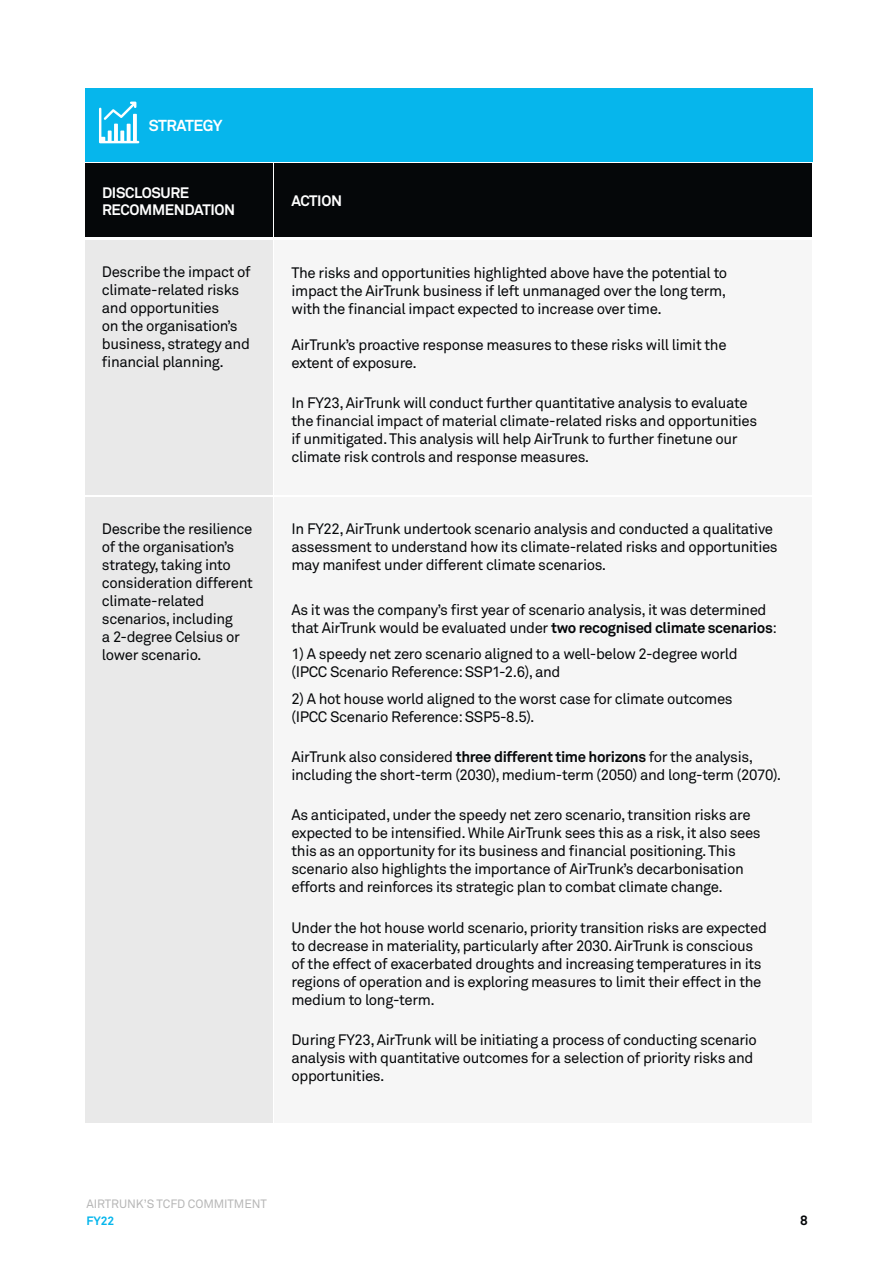
<style>
.page{position:relative;width:893px;height:1263px;background:#fff}
.page>*{position:absolute;margin:0;border:0;box-sizing:border-box;transform-origin:0 0}
.t1{font:700 15.75px "Akkurat Pro";letter-spacing:-.03em;color:#fff}
.t2{font:15px/18px "Akkurat Pro";letter-spacing:-.025em;color:#050709}
.t3{font:700 15px/16.5px "Akkurat Pro";letter-spacing:-.025em;color:#fff}
.t4{font:700 13.5px "Akkurat Pro";color:#050709}
.t5{font:12px/16.5px "Akkurat Pro";letter-spacing:-.01em;color:#b7b7b7}
.s1{font-weight:700}
.s2{font-weight:700;color:#06b6ec}
</style>
<div class="page">
<div style="left:85px;top:164px;width:187px;height:73px;background:#050709"></div>
<div style="left:274px;top:240px;width:538px;height:255px;background:#f6f6f6"></div>
<div style="left:274px;top:497px;width:538px;height:626px;background:#f6f6f6"></div>
<div style="left:85px;top:240px;width:187px;height:255px;background:#e9e9e9"></div>
<div style="left:85px;top:497px;width:187px;height:626px;background:#e9e9e9"></div>
<div style="left:274px;top:164px;width:538px;height:73px;background:#050709"></div>
<div style="left:85px;top:88px;width:727px;height:73px;background:#06b6ec"></div>
<svg style="left:99px;top:102px;width:40px;height:41px"></svg>
<p class="t1" style="left:149px;top:116px;width:75px">STRATEGY</p>
<p class="t3" style="left:102px;top:185px;width:135px">DISCLOSURE<br>RECOMMENDATION</p>
<p class="t2" style="left:102px;top:263px;width:150px">Describe the impact of climate-related risks and opportunities<br>on the organisation’s business, strategy and financial planning.</p>
<p class="t2" style="left:102px;top:521px;width:152px">Describe the resilience of the organisation’s strategy, taking into consideration different climate-related scenarios, including<br>a 2-degree Celsius or lower scenario.</p>
<p class="t3" style="left:292px;top:193px;width:52px">ACTION</p>
<p class="t2" style="left:292px;top:264px;width:437px;text-align:justify">The risks and opportunities highlighted above have the potential to impact the AirTrunk business if left unmanaged over the long term, with the financial impact expected to increase over time.</p>
<p class="t2" style="left:292px;top:336px;width:437px">AirTrunk’s proactive response measures to these risks will limit the extent of exposure.</p>
<p class="t2" style="left:292px;top:394px;width:467px">In FY23, AirTrunk will conduct further quantitative analysis to evaluate the financial impact of material climate-related risks and opportunities if unmitigated. This analysis will help AirTrunk to further finetune our climate risk controls and response measures.</p>
<p class="t2" style="left:292px;top:521px;width:488px">In FY22, AirTrunk undertook scenario analysis and conducted a qualitative assessment to understand how its climate-related risks and opportunities may manifest under different climate scenarios.</p>
<p class="t2" style="left:292px;top:601px;width:487px">As it was the company’s first year of scenario analysis, it was determined that AirTrunk would be evaluated under <span class="s1">two recognised climate scenarios</span>:</p>
<p class="t2" style="left:292px;top:646px;width:448px">1) A speedy net zero scenario aligned to a well-below 2-degree world (IPCC Scenario Reference: SSP1-2.6), and</p>
<p class="t2" style="left:292px;top:690px;width:443px">2) A hot house world aligned to the worst case for climate outcomes (IPCC Scenario Reference: SSP5-8.5).</p>
<p class="t2" style="left:292px;top:748px;width:491px">AirTrunk also considered <span class="s1">three different time horizons</span> for the analysis, including the short-term (2030), medium-term (2050) and long-term (2070).</p>
<p class="t2" style="left:292px;top:807px;width:471px">As anticipated, under the speedy net zero scenario, transition risks are expected to be intensified. While AirTrunk sees this as a risk, it also sees this as an opportunity for its business and financial positioning. This scenario also highlights the importance of AirTrunk’s decarbonisation efforts and reinforces its strategic plan to combat climate change.</p>
<p class="t2" style="left:292px;top:919px;width:477px">Under the hot house world scenario, priority transition risks are expected to decrease in materiality, particularly after 2030. AirTrunk is conscious of the effect of exacerbated droughts and increasing temperatures in its regions of operation and is exploring measures to limit their effect in the medium to long-term.</p>
<p class="t2" style="left:292px;top:1031px;width:467px">During FY23, AirTrunk will be initiating a process of conducting scenario analysis with quantitative outcomes for a selection of priority risks and opportunities.</p>
<p class="t5" style="left:86px;top:1196px;width:182px">AIRTRUNK’S TCFD COMMITMENT<br><span class="s2">FY22</span></p>
<p class="t4" style="left:800px;top:1211px;width:9px">8</p>
</div>
